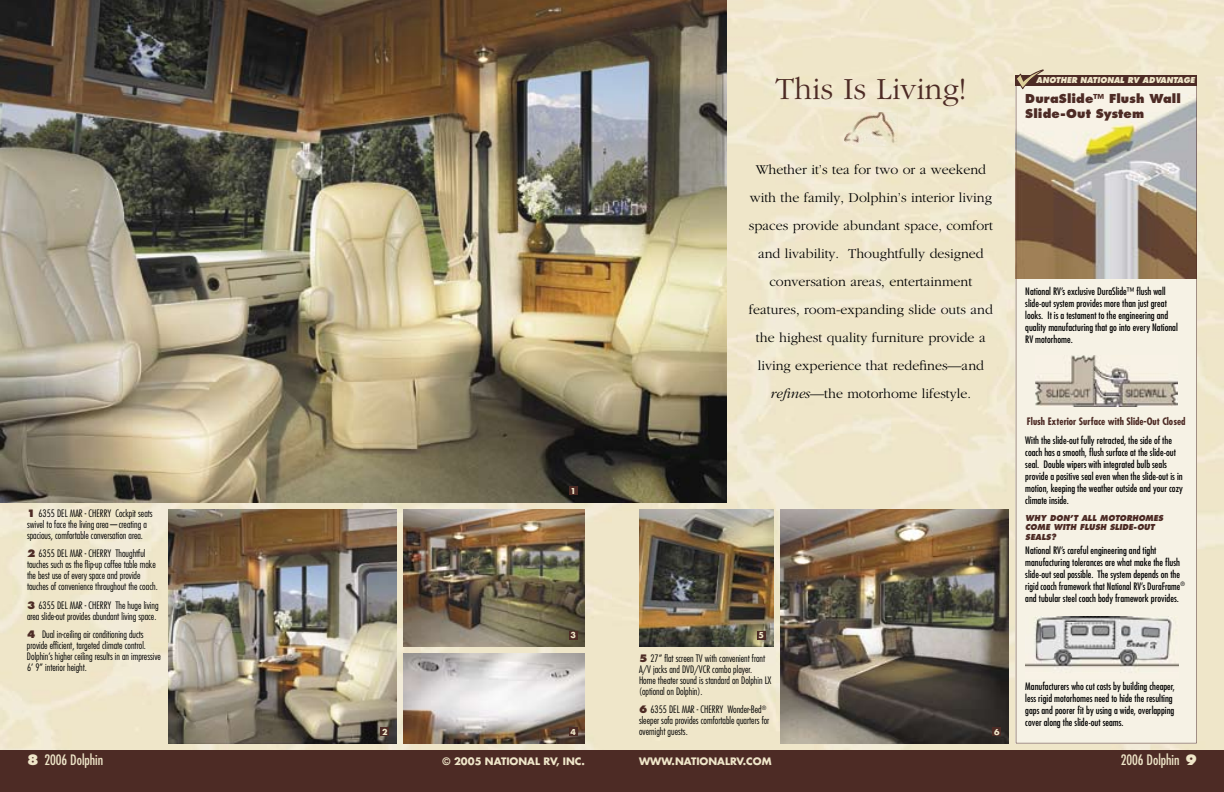
<style>
.page{position:relative;width:1224px;height:792px;background:#fff}
.page>*{position:absolute;margin:0;border:0;box-sizing:border-box;transform-origin:0 0}
.t1{font:300 32px "Garamond";color:#4d2b25}
.t2{font:300 14px/28px "Garamond";color:#000;text-align:center}
.t3{font:condensed 14px "Futura";color:#efe6c9}
.t4{font:800 12px/14.4px "Futura";letter-spacing:.01em;color:#4d2b25}
.t5{font:condensed 10px/12px "Futura";color:#000}
.t6{font:300 condensed 10px/11px "Futura";color:#000}
.t7{font:700 condensed 10px "Futura";color:#4d2b25}
.t8{font:700 10px "Futura";color:#efe6c9}
.t9{font:italic 800 8px/9.6px "Futura";color:#4d2b25;scale:.95 1}
.t10{font:italic 800 8px "Futura";color:#efe6c9;scale:.95 1}
.t11{font:700 8px "Futura";color:#efe6c9}
.s1{font-weight:800;font-stretch:normal;color:#4d2b25}
.s2{font-style:italic}
.s3{font-weight:800;font-stretch:normal}
</style>
<div class="page">
<img style="left:0;top:502px;width:612px;height:249px">
<div style="left:0;top:751px;width:612px;height:41px;background:#4d2b25"></div>
<img style="left:726px;top:0;width:498px;height:108px">
<img style="left:1188px;top:108px;width:36px;height:643px">
<img style="left:612px;top:108px;width:432px;height:643px">
<img style="left:1044px;top:743px;width:144px;height:8px">
<div style="left:612px;top:751px;width:612px;height:41px;background:#4d2b25"></div>
<img style="left:404px;top:509px;width:181px;height:138px">
<img style="left:0;top:0;width:726px;height:502px">
<img style="left:404px;top:654px;width:181px;height:89px">
<img style="left:168px;top:509px;width:229px;height:234px">
<img style="left:780px;top:509px;width:229px;height:234px">
<img style="left:844px;top:112px;width:53px;height:34px">
<svg style="left:1016px;top:86px;width:181px;height:657px;background:#dbd5c8"></svg>
<div style="left:1016px;top:75px;width:181px;height:11px;background:#4d2b25"></div>
<svg style="left:1016px;top:69px;width:28px;height:20px"></svg>
<div style="left:569px;top:486px;width:9px;height:9px;background:#4d2b25"></div>
<div style="left:569px;top:631px;width:9px;height:9px;background:#4d2b25"></div>
<div style="left:992px;top:727px;width:9px;height:9px;background:#4d2b25"></div>
<div style="left:380px;top:727px;width:9px;height:9px;background:#4d2b25"></div>
<div style="left:569px;top:727px;width:9px;height:9px;background:#4d2b25"></div>
<img style="left:639px;top:509px;width:134px;height:138px">
<div style="left:757px;top:631px;width:9px;height:9px;background:#4d2b25"></div>
<p class="t6" style="left:27px;top:508px;width:127px"><span class="s1">1</span> 6355 DEL MAR - CHERRY Cockpit seats swivel to face the living area—creating a spacious, comfortable conversation area.</p>
<p class="t6" style="left:27px;top:548px;width:132px"><span class="s1">2</span> 6355 DEL MAR - CHERRY Thoughtful touches such as the flip-up coffee table make the best use of every space and provide touches of convenience throughout the coach.</p>
<p class="t6" style="left:27px;top:599px;width:133px"><span class="s1">3</span> 6355 DEL MAR - CHERRY The huge living area slide-out provides abundant living space.</p>
<p class="t6" style="left:27px;top:629px;width:136px"><span class="s1">4</span> Dual in-ceiling air conditioning ducts provide efficient, targeted climate control.<br>Dolphin’s higher ceiling results in an impressive 6’ 9” interior height.</p>
<h1 class="t1" style="left:776px;top:72px;width:192px">This Is Living!</h1>
<p class="t11" style="left:571px;top:485px;width:7px">1</p>
<p class="t11" style="left:571px;top:630px;width:7px">3</p>
<p class="t2" style="left:749px;top:156px;width:246px">Whether it’s tea for two or a weekend with the family, Dolphin’s interior living spaces provide abundant space, comfort and livability. Thoughtfully designed conversation areas, entertainment features, room-expanding slide outs and the highest quality furniture provide a living experience that redefines—and <span class="s2">refines</span>—the motorhome lifestyle.</p>
<p class="t11" style="left:759px;top:630px;width:7px">5</p>
<p class="t6" style="left:639px;top:653px;width:134px"><span class="s1">5</span> 27” flat screen TV with convenient front A/V jacks and DVD/VCR combo player.<br>Home theater sound is standard on Dolphin LX (optional on Dolphin).</p>
<p class="t6" style="left:639px;top:704px;width:132px"><span class="s1">6</span> 6355 DEL MAR - CHERRY Wonder-Bed<sup>® </sup>sleeper sofa provides comfortable quarters for</p>
<p class="t11" style="left:382px;top:726px;width:7px">2</p>
<p class="t11" style="left:571px;top:727px;width:7px">4</p>
<p class="t6" style="left:639px;top:726px;width:50px">overnight guests.</p>
<p class="t11" style="left:994px;top:727px;width:7px">6</p>
<p class="t10" style="left:1036px;top:75px;width:169px">ANOTHER NATIONAL RV ADVANTAGE</p>
<p class="t4" style="left:1025px;top:91px;width:157px">DuraSlide™ Flush Wall<br>Slide-Out System</p>
<p class="t5" style="left:1025px;top:285px;width:154px">National RV’s exclusive DuraSlide™ flush wall slide-out system provides more than just great looks. It is a testament to the engineering and quality manufacturing that go into every National RV motorhome.</p>
<p class="t7" style="left:1027px;top:415px;width:160px">Flush Exterior Surface with Slide-Out Closed</p>
<p class="t5" style="left:1025px;top:434px;width:159px">With the slide-out fully retracted, the side of the coach has a smooth, flush surface at the slide-out seal. Double wipers with integrated bulb seals provide a positive seal even when the slide-out is in motion, keeping the weather outside and your cozy climate inside.</p>
<p class="t9" style="left:1025px;top:513px;width:147px">WHY DON’T ALL MOTORHOMES<br>COME WITH FLUSH SLIDE-OUT<br>SEALS?</p>
<p class="t5" style="left:1025px;top:544px;width:161px">National RV’s careful engineering and tight manufacturing tolerances are what make the flush slide-out seal possible. The system depends on the rigid coach framework that National RV’s DuraFrame<sup>® </sup>and tubular steel coach body framework provides.</p>
<p class="t5" style="left:1025px;top:680px;width:151px">Manufacturers who cut costs by building cheaper, less rigid motorhomes need to hide the resulting gaps and poorer fit by using a wide, overlapping cover along the slide-out seams.</p>
<h2 class="t3" style="left:27px;top:751px;width:78px"><span class="s3">8</span> 2006 Dolphin</h2>
<p class="t8" style="left:443px;top:755px;width:144px">© 2005 NATIONAL RV, INC.</p>
<p class="t8" style="left:639px;top:755px;width:134px">WWW.NATIONALRV.COM</p>
<h2 class="t3" style="left:1121px;top:751px;width:78px">2006 Dolphin <span class="s3">9</span></h2>
</div>
